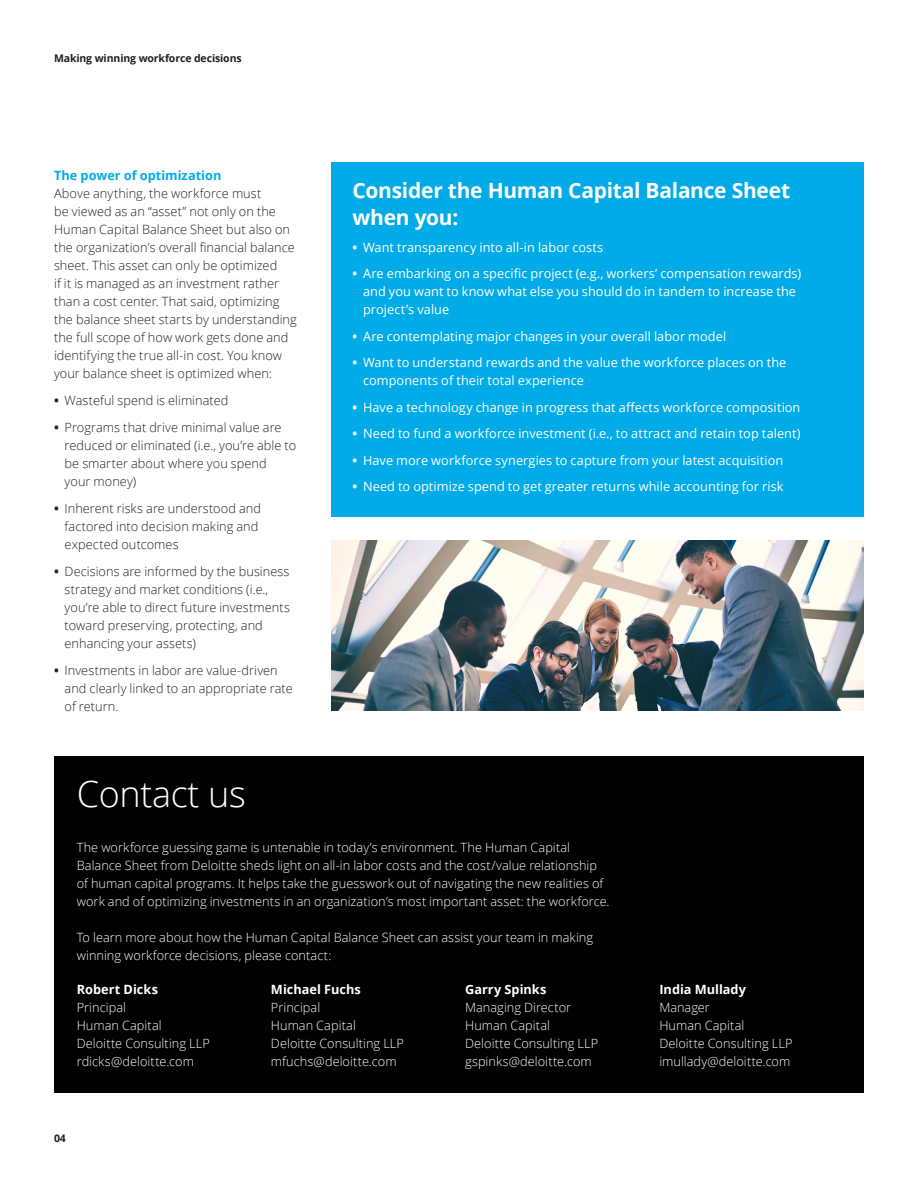
<style>
.page{position:relative;width:918px;height:1188px;background:#fff}
.page>*{position:absolute;margin:0;border:0;box-sizing:border-box;transform-origin:0 0}
.Story_heading_light{font:300 36px "Open Sans";letter-spacing:-.01em;color:#fff}
.Small_heading_bold{font:700 21px/27px "Open Sans";letter-spacing:-.015em;color:#fff}
.Body_copy__8_5_12pt{font:300 12.75px/18px "Open Sans";letter-spacing:.005em;color:#231f20}
.Body_copy__8_5_12pt-2{font:300 12.75px/18px "Open Sans";letter-spacing:.005em;color:#fff}
.t1{font:12.75px/18px "Open Sans";letter-spacing:.005em;color:#fff}
.Body_copy__8_5_12pt-3{font:700 12.75px "Open Sans";color:#fff}
.Subhead_A__8_5_12pt{font:700 12.75px "Open Sans";color:#00abe7}
.t2{font:700 10.5px "Open Sans";letter-spacing:-.01em;color:#231f20}
.s1{font-weight:700}
</style>
<div class="page">
<div style="left:54px;top:756px;width:810px;height:336px;background:#010101"></div>
<img style="left:331px;top:540px;width:533px;height:171px">
<div style="left:331px;top:162px;width:533px;height:355px;background:#00abe7"></div>
<p class="t2" style="left:54px;top:51px;width:189px">Making winning workforce decisions</p>
<p class="Subhead_A__8_5_12pt" style="left:54px;top:166px;width:169px">The power of optimization</p>
<p class="Body_copy__8_5_12pt" style="left:54px;top:184px;width:244px">Above anything, the workforce must<br>be viewed as an “asset” not only on the Human Capital Balance Sheet but also on the organization’s overall financial balance sheet. This asset can only be optimized<br>if it is managed as an investment rather than a cost center. That said, optimizing the balance sheet starts by understanding the full scope of how work gets done and identifying the true all-in cost. You know your balance sheet is optimized when:</p>
<p class="Body_copy__8_5_12pt" style="left:54px;top:391px;width:176px"><span class="s1">•</span> Wasteful spend is eliminated</p>
<p class="Body_copy__8_5_12pt" style="left:65px;top:418px;width:233px;text-indent:-11px"><span class="s1">•</span> Programs that drive minimal value are reduced or eliminated (i.e., you’re able to be smarter about where you spend<br>your money)</p>
<p class="Body_copy__8_5_12pt" style="left:65px;top:499px;width:198px;text-indent:-11px"><span class="s1">•</span> Inherent risks are understood and factored into decision making and expected outcomes</p>
<p class="Body_copy__8_5_12pt" style="left:65px;top:562px;width:227px;text-indent:-11px"><span class="s1">•</span> Decisions are informed by the business strategy and market conditions (i.e., you’re able to direct future investments toward preserving, protecting, and enhancing your assets)</p>
<p class="Body_copy__8_5_12pt" style="left:65px;top:661px;width:230px;text-indent:-11px"><span class="s1">•</span> Investments in labor are value-driven and clearly linked to an appropriate rate of return.</p>
<p class="Small_heading_bold" style="left:352px;top:176px;width:439px">Consider the Human Capital Balance Sheet when you:</p>
<p class="t1" style="left:352px;top:238px;width:252px"><span class="s1">•</span> Want transparency into all-in labor costs</p>
<p class="t1" style="left:363px;top:264px;width:440px;text-indent:-11px"><span class="s1">•</span> Are embarking on a specific project (e.g., workers’ compensation rewards) and you want to know what else you should do in tandem to increase the project’s value</p>
<p class="t1" style="left:352px;top:327px;width:375px"><span class="s1">•</span> Are contemplating major changes in your overall labor model</p>
<p class="t1" style="left:363px;top:353px;width:425px;text-indent:-11px"><span class="s1">•</span> Want to understand rewards and the value the workforce places on the components of their total experience</p>
<p class="t1" style="left:352px;top:398px;width:450px"><span class="s1">•</span> Have a technology change in progress that affects workforce composition</p>
<p class="t1" style="left:352px;top:424px;width:450px"><span class="s1">•</span> Need to fund a workforce investment (i.e., to attract and retain top talent)</p>
<p class="t1" style="left:352px;top:451px;width:432px"><span class="s1">•</span> Have more workforce synergies to capture from your latest acquisition</p>
<p class="t1" style="left:352px;top:477px;width:433px"><span class="s1">•</span> Need to optimize spend to get greater returns while accounting for risk</p>
<p class="Story_heading_light" style="left:77px;top:770px;width:171px">Contact us</p>
<p class="Body_copy__8_5_12pt-2" style="left:77px;top:838px;width:534px">The workforce guessing game is untenable in today’s environment. The Human Capital Balance Sheet from Deloitte sheds light on all-in labor costs and the cost/value relationship of human capital programs. It helps take the guesswork out of navigating the new realities of work and of optimizing investments in an organization’s most important asset: the workforce.</p>
<p class="Body_copy__8_5_12pt-2" style="left:77px;top:928px;width:518px">To learn more about how the Human Capital Balance Sheet can assist your team in making winning workforce decisions, please contact:</p>
<p class="Body_copy__8_5_12pt-3" style="left:77px;top:981px;width:83px">Robert Dicks</p>
<p class="Body_copy__8_5_12pt-2" style="left:77px;top:998px;width:86px">Principal<br>Human Capital</p>
<p class="Body_copy__8_5_12pt-2" style="left:77px;top:1034px;width:135px">Deloitte Consulting LLP</p>
<p class="Body_copy__8_5_12pt-2" style="left:77px;top:1052px;width:119px">rdicks@deloitte.com</p>
<p class="Body_copy__8_5_12pt-3" style="left:271px;top:981px;width:91px">Michael Fuchs</p>
<p class="Body_copy__8_5_12pt-2" style="left:271px;top:998px;width:86px">Principal<br>Human Capital</p>
<p class="Body_copy__8_5_12pt-2" style="left:271px;top:1034px;width:135px">Deloitte Consulting LLP</p>
<p class="Body_copy__8_5_12pt-2" style="left:271px;top:1052px;width:127px">mfuchs@deloitte.com</p>
<p class="Body_copy__8_5_12pt-3" style="left:465px;top:981px;width:83px">Garry Spinks</p>
<p class="Body_copy__8_5_12pt-2" style="left:465px;top:998px;width:107px">Managing Director</p>
<p class="Body_copy__8_5_12pt-2" style="left:465px;top:1016px;width:86px">Human Capital</p>
<p class="Body_copy__8_5_12pt-2" style="left:465px;top:1034px;width:135px">Deloitte Consulting LLP</p>
<p class="Body_copy__8_5_12pt-2" style="left:465px;top:1052px;width:128px">gspinks@deloitte.com</p>
<p class="t2" style="left:54px;top:1131px;width:13px">04</p>
<p class="Body_copy__8_5_12pt-3" style="left:659px;top:981px;width:88px">India Mullady</p>
<p class="Body_copy__8_5_12pt-2" style="left:659px;top:998px;width:52px">Manager</p>
<p class="Body_copy__8_5_12pt-2" style="left:659px;top:1016px;width:86px">Human Capital</p>
<p class="Body_copy__8_5_12pt-2" style="left:659px;top:1034px;width:135px">Deloitte Consulting LLP</p>
<p class="Body_copy__8_5_12pt-2" style="left:659px;top:1052px;width:133px">imullady@deloitte.com</p>
</div>
